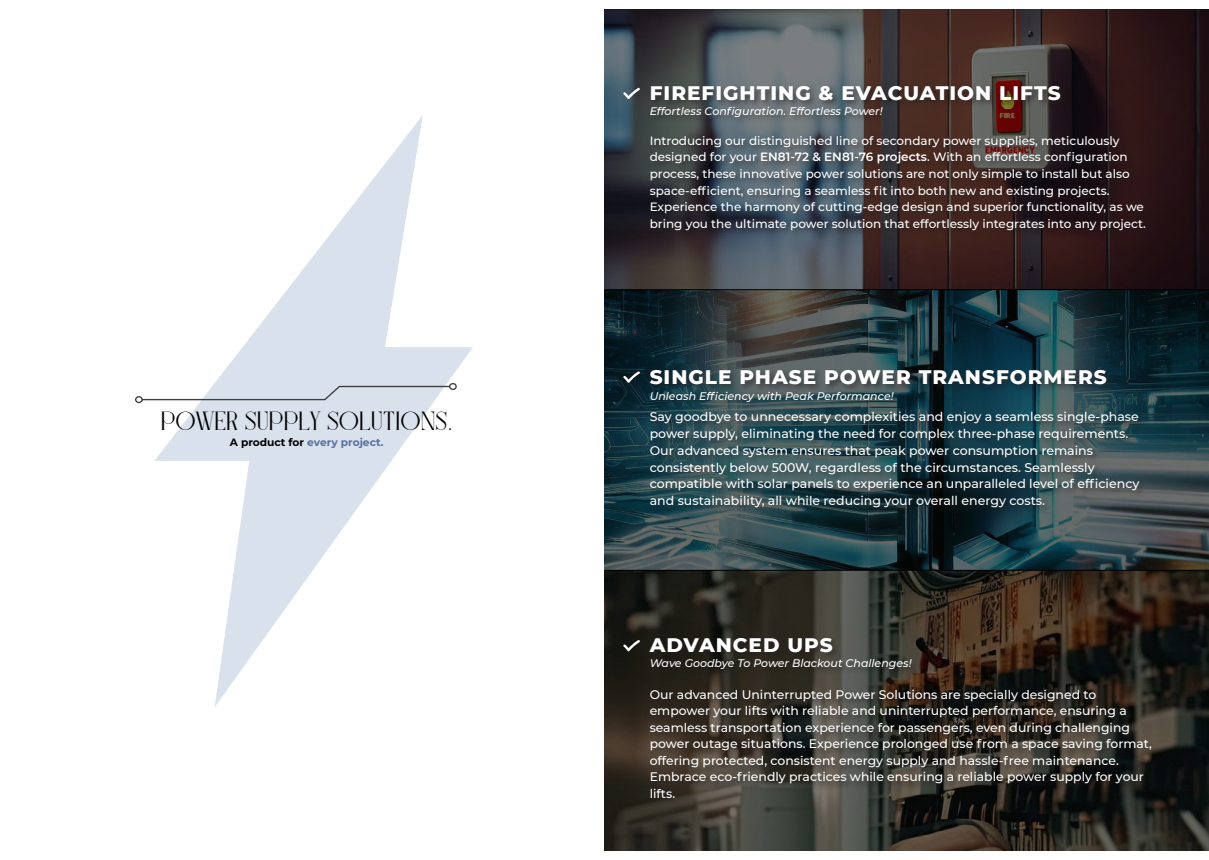
<style>
.page{position:relative;width:1209px;height:860px;background:#fff}
.page>*{position:absolute;margin:0;border:0;box-sizing:border-box;transform-origin:0 0}
.t1{font:700 25.4px "Bigilla";color:#000}
.t2{font:800 20px "Montserrat";letter-spacing:.05em;color:#fff}
.t3{font:500 12.5px/16.7px "Montserrat";color:#fff}
.t4{font:500 12.4px/16.5px "Montserrat";color:#fff}
.t5{font:500 12px/16.6px "Montserrat";color:#fff}
.t6{font:italic 500 11px "Montserrat";color:#fff}
.t7{font:700 10.6px "Montserrat";color:#5770a1}
.s1{color:#000}
.s2{font-weight:600}
</style>
<div class="page">
<img style="left:154px;top:115px;width:319px;height:591px">
<img style="left:604px;top:9px;width:605px;height:280px">
<svg style="left:604px;top:290px;width:605px;height:280px"></svg>
<svg style="left:604px;top:571px;width:605px;height:280px"></svg>
<div style="left:648px;top:84px;width:505px;height:154px;background:#231f20;opacity:.6"></div>
<div style="left:648px;top:368px;width:499px;height:148px;background:#231f20;opacity:.6"></div>
<div style="left:648px;top:636px;width:511px;height:171px;background:#231f20;opacity:.6"></div>
<hr style="left:604px;top:570px;width:605px;height:1px;background:#000">
<hr style="left:604px;top:289px;width:605px;height:1px;background:#000">
<svg style="left:135px;top:382px;width:322px;height:22px"></svg>
<svg style="left:623px;top:88px;width:17px;height:11px"></svg>
<svg style="left:623px;top:371px;width:17px;height:12px"></svg>
<svg style="left:623px;top:640px;width:17px;height:11px"></svg>
<h1 class="t1" style="left:161px;top:406px;width:293px">POWER SUPPLY SOLUTIONS.</h1>
<p class="t7" style="left:230px;top:434px;width:155px"><span class="s1">A product for</span> every project.</p>
<h2 class="t2" style="left:649px;top:79px;width:412px">FIREFIGHTING &amp; EVACUATION LIFTS</h2>
<p class="t5" style="left:649px;top:132px;width:498px">Introducing our distinguished line of secondary power supplies, meticulously designed for your <span class="s2">EN81-72 &amp; EN81-76 projects</span>. With an effortless configuration process, these innovative power solutions are not only simple to install but also space-efficient, ensuring a seamless fit into both new and existing projects.<br>Experience the harmony of cutting-edge design and superior functionality, as we bring you the ultimate power solution that effortlessly integrates into any project.</p>
<p class="t6" style="left:649px;top:104px;width:234px">Effortless Configuration. Effortless Power!</p>
<h2 class="t2" style="left:649px;top:363px;width:458px">SINGLE PHASE POWER TRANSFORMERS</h2>
<p class="t3" style="left:649px;top:408px;width:491px">Say goodbye to unnecessary complexities and enjoy a seamless single-phase power supply, eliminating the need for complex three-phase requirements.<br>Our advanced system ensures that peak power consumption remains consistently below 500W, regardless of the circumstances. Seamlessly compatible with solar panels to experience an unparalleled level of efficiency and sustainability, all while reducing your overall energy costs.</p>
<p class="t6" style="left:649px;top:388px;width:245px">Unleash Efficiency with Peak Performance!</p>
<h2 class="t2" style="left:649px;top:630px;width:185px">ADVANCED UPS</h2>
<p class="t4" style="left:649px;top:686px;width:504px">Our advanced Uninterrupted Power Solutions are specially designed to empower your lifts with reliable and uninterrupted performance, ensuring a seamless transportation experience for passengers, even during challenging power outage situations. Experience prolonged use from a space saving format, offering protected, consistent energy supply and hassle-free maintenance.<br>Embrace eco-friendly practices while ensuring a reliable power supply for your lifts.</p>
<p class="t6" style="left:649px;top:656px;width:263px">Wave Goodbye To Power Blackout Challenges!</p>
</div>
